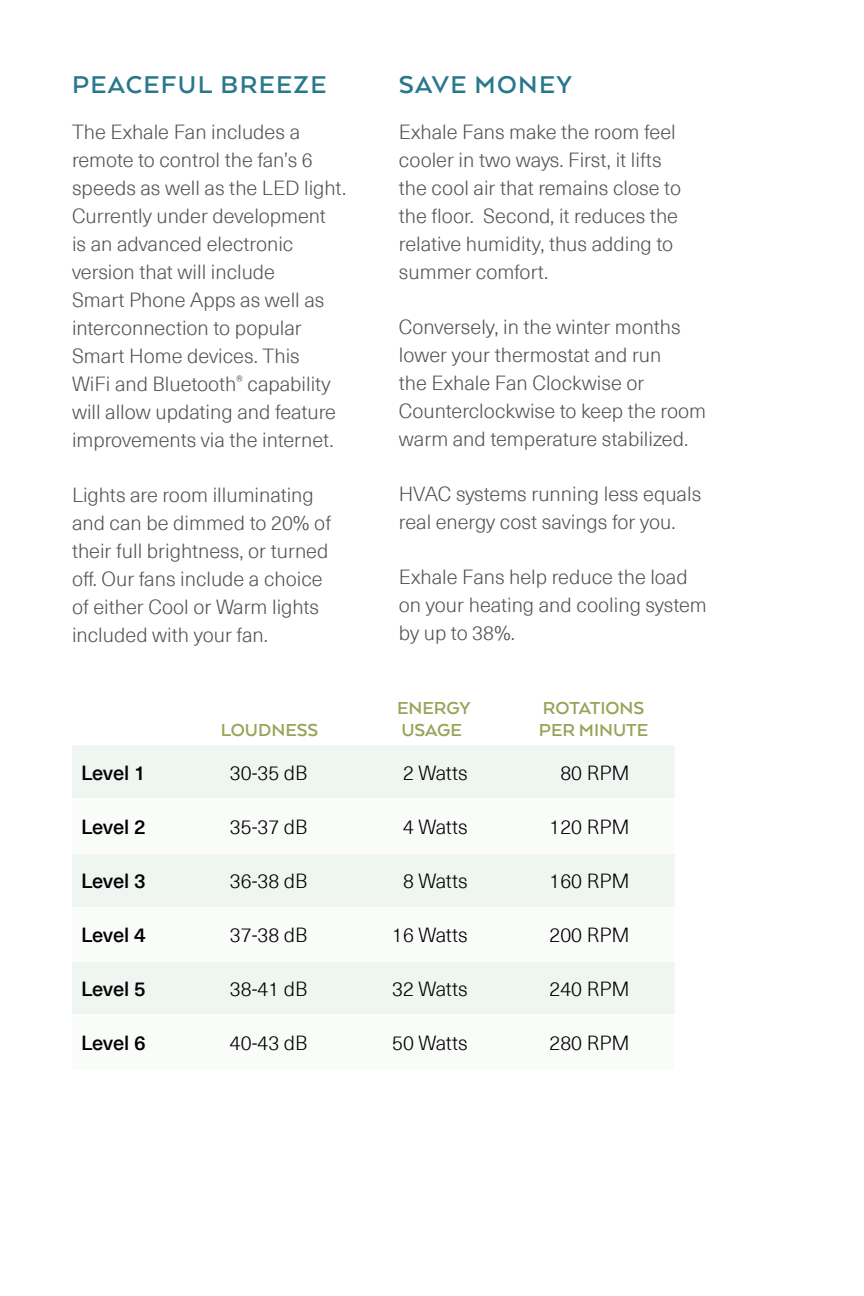
<style>
.page{position:relative;width:864px;height:1296px;background:#fff}
.page>*{position:absolute;margin:0;border:0;box-sizing:border-box;transform-origin:0 0}
.t1{font:700 28px "Arquitecta";letter-spacing:.05em;color:#28788d}
.t2{font:300 20px/28px "Neue Haas Unica Pro";color:#535454}
.t3{font:300 20px "Neue Haas Unica Pro";color:#000}
.t4{font:700 20px/22px "Arquitecta";color:#94a557}
.t5{font:500 20px "Neue Haas Unica Pro";letter-spacing:-.005em;color:#000}
</style>
<div class="page">
<div style="left:72px;top:746px;width:603px;height:52px;background:#eff5f0"></div>
<svg style="left:72px;top:854px;width:603px;height:160px;fill:#eff5f0"></svg>
<hr style="left:72px;top:907px;width:117px;height:1px;background:#fff">
<hr style="left:189px;top:907px;width:162px;height:1px;background:#fff">
<hr style="left:351px;top:907px;width:162px;height:1px;background:#fff">
<hr style="left:513px;top:907px;width:162px;height:1px;background:#fff">
<hr style="left:72px;top:961px;width:117px;height:1px;background:#fff">
<hr style="left:189px;top:961px;width:162px;height:1px;background:#fff">
<hr style="left:351px;top:961px;width:162px;height:1px;background:#fff">
<hr style="left:513px;top:961px;width:162px;height:1px;background:#fff">
<h1 class="t1" style="left:72px;top:67px;width:256px">PEACEFUL BREEZE</h1>
<p class="t2" style="left:72px;top:118px;width:276px">The Exhale Fan includes a remote to control the fan’s 6 speeds as well as the LED light.<br>Currently under development<br>is an advanced electronic version that will include<br>Smart Phone Apps as well as interconnection to popular<br>Smart Home devices. This<br>WiFi and Bluetooth<sup>®</sup> capability will allow updating and feature improvements via the internet.</p>
<p class="t2" style="left:72px;top:481px;width:261px">Lights are room illuminating and can be dimmed to 20% of their full brightness, or turned off. Our fans include a choice of either Cool or Warm lights included with your fan.</p>
<p class="t4" style="left:221px;top:719px;width:99px">LOUDNESS</p>
<h1 class="t1" style="left:399px;top:67px;width:175px">SAVE MONEY</h1>
<p class="t2" style="left:399px;top:118px;width:284px">Exhale Fans make the room feel cooler in two ways. First, it lifts the cool air that remains close to the floor. Second, it reduces the relative humidity, thus adding to summer comfort.</p>
<p class="t2" style="left:399px;top:313px;width:309px">Conversely, in the winter months lower your thermostat and run<br>the Exhale Fan Clockwise or<br>Counterclockwise to keep the room warm and temperature stabilized.</p>
<p class="t2" style="left:399px;top:480px;width:304px">HVAC systems running less equals real energy cost savings for you.</p>
<p class="t2" style="left:399px;top:563px;width:309px">Exhale Fans help reduce the load on your heating and cooling system by up to 38%.</p>
<p class="t4" style="left:397px;top:697px;width:75px">ENERGY<br>USAGE</p>
<p class="t4" style="left:539px;top:697px;width:111px">ROTATIONS<br>PER MINUTE</p>
<p class="t5" style="left:81px;top:761px;width:66px">Level 1</p>
<p class="t3" style="left:230px;top:761px;width:79px">30-35 dB</p>
<p class="t3" style="left:403px;top:761px;width:66px">2 Watts</p>
<p class="t3" style="left:560px;top:761px;width:71px">80 RPM</p>
<p class="t5" style="left:81px;top:815px;width:66px">Level 2</p>
<p class="t3" style="left:230px;top:815px;width:79px">35-37 dB</p>
<p class="t3" style="left:403px;top:815px;width:66px">4 Watts</p>
<p class="t3" style="left:550px;top:815px;width:82px">120 RPM</p>
<p class="t5" style="left:81px;top:869px;width:66px">Level 3</p>
<p class="t3" style="left:230px;top:869px;width:79px">36-38 dB</p>
<p class="t3" style="left:403px;top:869px;width:66px">8 Watts</p>
<p class="t3" style="left:550px;top:869px;width:82px">160 RPM</p>
<p class="t5" style="left:81px;top:923px;width:66px">Level 4</p>
<p class="t3" style="left:230px;top:923px;width:79px">37-38 dB</p>
<p class="t3" style="left:392px;top:923px;width:77px">16 Watts</p>
<p class="t3" style="left:550px;top:923px;width:82px">200 RPM</p>
<p class="t5" style="left:81px;top:977px;width:66px">Level 5</p>
<p class="t3" style="left:230px;top:977px;width:79px">38-41 dB</p>
<p class="t3" style="left:392px;top:977px;width:77px">32 Watts</p>
<p class="t3" style="left:550px;top:977px;width:82px">240 RPM</p>
<p class="t5" style="left:81px;top:1031px;width:66px">Level 6</p>
<p class="t3" style="left:230px;top:1031px;width:79px">40-43 dB</p>
<p class="t3" style="left:392px;top:1031px;width:77px">50 Watts</p>
<p class="t3" style="left:550px;top:1031px;width:82px">280 RPM</p>
</div>
